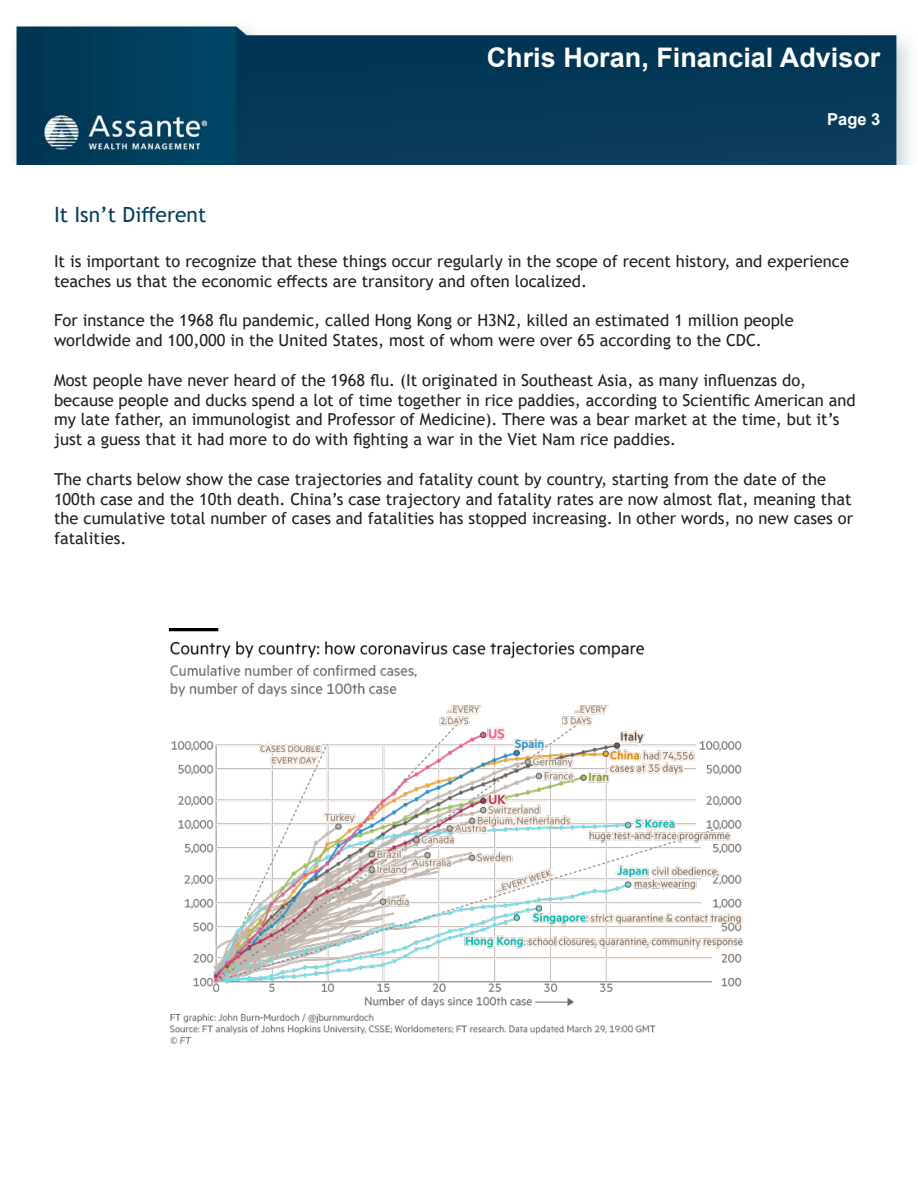
<style>
.page{position:relative;width:918px;height:1188px;background:#fff}
.page>*{position:absolute;margin:0;border:0;box-sizing:border-box;transform-origin:0 0}
.t1{font:700 27px "Arial";color:#fff}
.Sub_Heading{font:21px "Trebuchet MS";color:#07405d}
.t2{font:16.5px/19.8px "Trebuchet MS";color:#231f20}
.t3{font:700 16.5px "Arial";color:#fff}
</style>
<div class="page">
<img style="left:15px;top:26px;width:895px;height:139px">
<img style="left:170px;top:629px;width:574px;height:415px">
<p class="t1" style="left:487px;top:38px;width:395px">Chris Horan, Financial Advisor</p>
<p class="t3" style="left:827px;top:108px;width:55px">Page 3</p>
<p class="Sub_Heading" style="left:54px;top:201px;width:154px">It Isn’t Different</p>
<p class="t2" style="left:54px;top:251px;width:797px">It is important to recognize that these things occur regularly in the scope of recent history, and experience teaches us that the economic effects are transitory and often localized.</p>
<p class="t2" style="left:54px;top:311px;width:741px">For instance the 1968 flu pandemic, called Hong Kong or H3N2, killed an estimated 1 million people worldwide and 100,000 in the United States, most of whom were over 65 according to the CDC.</p>
<p class="t2" style="left:54px;top:370px;width:803px">Most people have never heard of the 1968 flu. (It originated in Southeast Asia, as many influenzas do, because people and ducks spend a lot of time together in rice paddies, according to Scientific American and my late father, an immunologist and Professor of Medicine). There was a bear market at the time, but it’s just a guess that it had more to do with fighting a war in the Viet Nam rice paddies.</p>
<p class="t2" style="left:54px;top:469px;width:801px">The charts below show the case trajectories and fatality count by country, starting from the date of the 100th case and the 10th death. China’s case trajectory and fatality rates are now almost flat, meaning that the cumulative total number of cases and fatalities has stopped increasing. In other words, no new cases or fatalities.</p>
</div>
